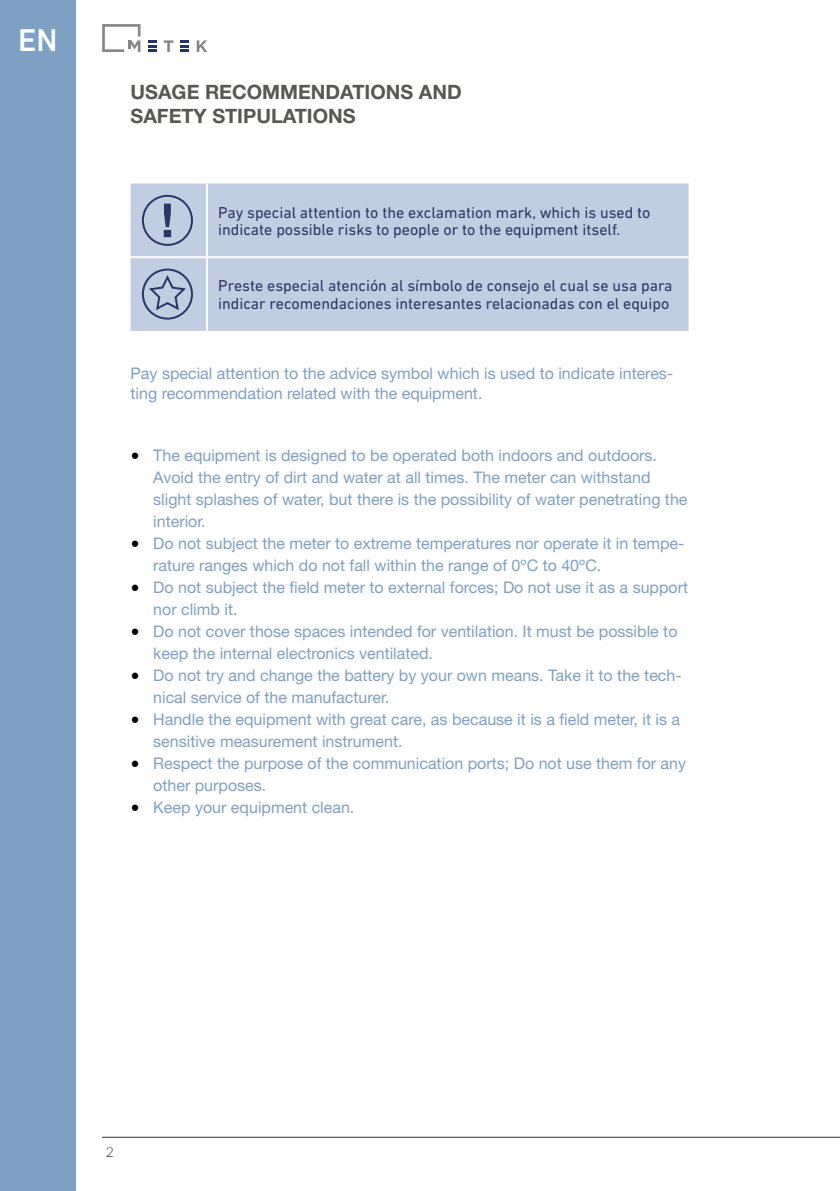
<style>
.page{position:relative;width:840px;height:1191px;background:#fff}
.page>*{position:absolute;margin:0;border:0;box-sizing:border-box;transform-origin:0 0}
.t1{font:500 32px "DIN Next LT Pro";color:#fff}
.t2{font:700 19.8px/23.8px "Helvetica Neue LT Std";color:#575756}
.t3{font:16px/22px "Helvetica Neue LT Std";color:#7ea0c2}
.t4{font:16px/17.2px "DIN Next LT Pro";color:#303568}
.t5{font:300 14px "Lato";color:#312e29}
.s1{font-family:"Minion Pro";font-size:24px;color:#000}
</style>
<div class="page">
<hr style="left:102px;top:1136px;width:737px;height:1px;background:#312e29">
<svg style="left:164px;top:40px;width:9px;height:12px"></svg>
<svg style="left:197px;top:40px;width:10px;height:12px"></svg>
<svg style="left:102px;top:24px;width:38px;height:28px"></svg>
<svg style="left:148px;top:40px;width:9px;height:12px"></svg>
<svg style="left:180px;top:40px;width:9px;height:12px"></svg>
<div style="left:0;top:1px;width:76px;height:1190px;background:#7ea0c2"></div>
<div style="left:130px;top:183px;width:558px;height:148px;background:#c1cde0"></div>
<hr style="left:206px;top:183px;width:2px;height:73px;background:#fff">
<hr style="left:130px;top:256px;width:77px;height:2px;background:#fff">
<hr style="left:207px;top:256px;width:481px;height:2px;background:#fff">
<hr style="left:206px;top:258px;width:2px;height:73px;background:#fff">
<div style="left:142px;top:195px;width:51px;height:51px;border:2px solid #303568;border-radius:50%"></div>
<svg style="left:164px;top:204px;width:7px;height:33px"></svg>
<div style="left:142px;top:268px;width:51px;height:51px;border:2px solid #303568;border-radius:50%"></div>
<svg style="left:147px;top:275px;width:41px;height:37px;background:#a5b0c9"></svg>
<h1 class="t1" style="left:18px;top:21px;width:41px">EN</h1>
<p class="t2" style="left:130px;top:80px;width:332px">USAGE RECOMMENDATIONS AND<br>SAFETY STIPULATIONS</p>
<p class="t4" style="left:218px;top:203px;width:433px">Pay special attention to the exclamation mark, which is used to indicate possible risks to people or to the equipment itself.</p>
<p class="t4" style="left:218px;top:277px;width:455px">Preste especial atención al símbolo de consejo el cual se usa para indicar recomendaciones interesantes relacionadas con el equipo</p>
<p class="t3" style="left:130px;top:363px;width:544px;line-height:20px">Pay special attention to the advice symbol which is used to indicate interes&shy;ting recommendation related with the equipment.</p>
<p class="t3" style="left:153px;top:444px;width:535px;text-indent:-23px"><span class="s1">•</span> The equipment is designed to be operated both indoors and outdoors.<br>Avoid the entry of dirt and water at all times. The meter can withstand slight splashes of water, but there is the possibility of water penetrating the interior.</p>
<p class="t3" style="left:153px;top:532px;width:532px;text-indent:-23px"><span class="s1">•</span> Do not subject the meter to extreme temperatures nor operate it in tempe&shy;rature ranges which do not fall within the range of 0ºC to 40ºC.</p>
<p class="t3" style="left:153px;top:576px;width:536px;text-indent:-23px"><span class="s1">•</span> Do not subject the field meter to external forces; Do not use it as a support nor climb it.</p>
<p class="t3" style="left:153px;top:620px;width:525px;text-indent:-23px"><span class="s1">•</span> Do not cover those spaces intended for ventilation. It must be possible to keep the internal electronics ventilated.</p>
<p class="t3" style="left:153px;top:664px;width:529px;text-indent:-23px"><span class="s1">•</span> Do not try and change the battery by your own means. Take it to the tech&shy;nical service of the manufacturer.</p>
<p class="t3" style="left:153px;top:708px;width:528px;text-indent:-23px"><span class="s1">•</span> Handle the equipment with great care, as because it is a field meter, it is a sensitive measurement instrument.</p>
<p class="t3" style="left:153px;top:752px;width:534px;text-indent:-23px"><span class="s1">•</span> Respect the purpose of the communication ports; Do not use them for any other purposes.</p>
<p class="t3" style="left:130px;top:796px;width:225px"><span class="s1">•</span> Keep your equipment clean.</p>
<p class="t5" style="left:106px;top:1142px;width:10px">2</p>
</div>
